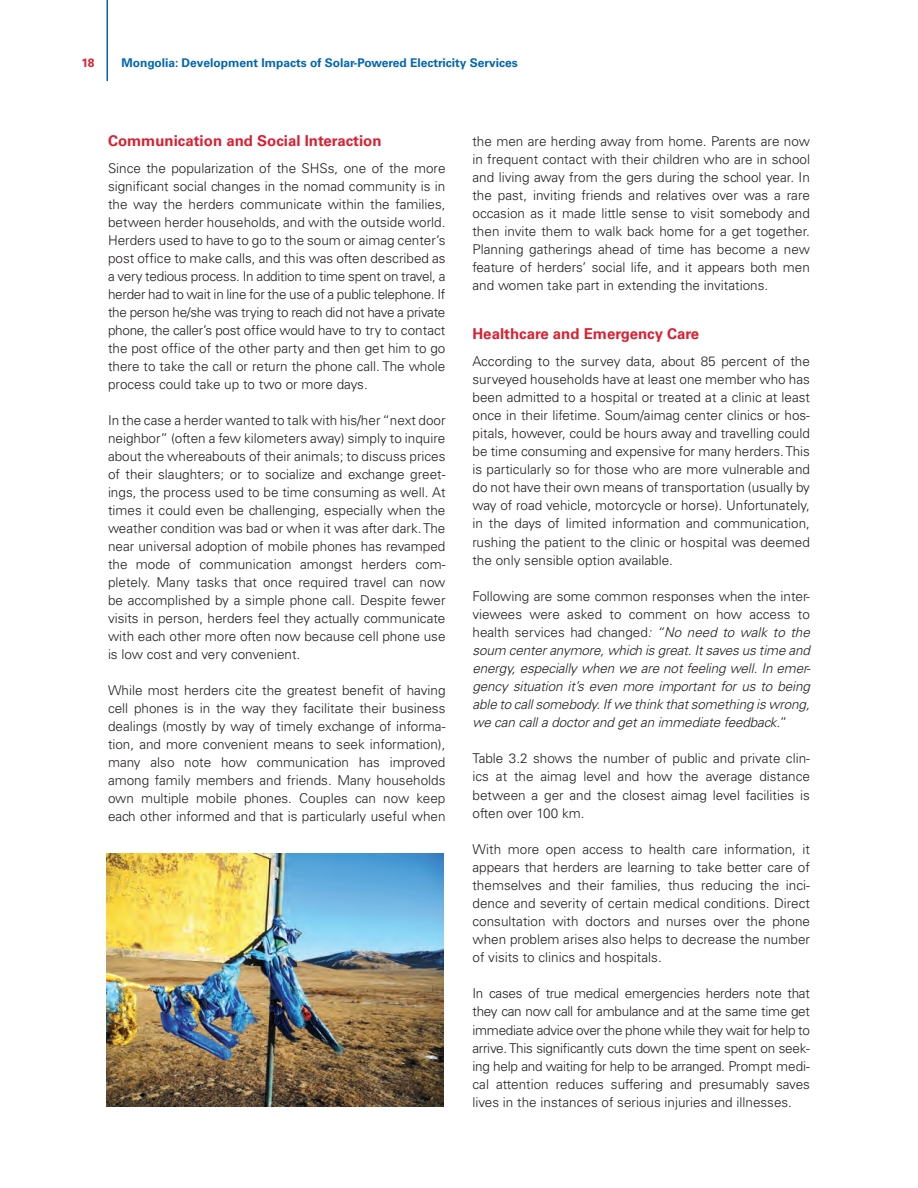
<style>
.page{position:relative;width:918px;height:1188px;background:#fff}
.page>*{position:absolute;margin:0;border:0;box-sizing:border-box;transform-origin:0 0}
.t1{font:700 15px "Univers";color:#da2031}
.t2{font:300 13.5px/18.1px "Univers";color:#231f20;text-align:justify}
.t3{font:italic 300 13.5px/18.1px "Univers";letter-spacing:-.01em;color:#231f20;text-align:justify}
.t4{font:700 12px "Univers";color:#0166b3}
.t5{font:700 12px "Univers";color:#da2031}
.s1{font-style:normal}
</style>
<div class="page">
<hr style="left:106px;top:0;width:2px;height:81px;background:#0166b3">
<img style="left:106px;top:853px;width:338px;height:254px">
<p class="t5" style="left:81px;top:56px;width:15px">18</p>
<p class="t4" style="left:122px;top:56px;width:398px">Mongolia: Development Impacts of Solar-Powered Electricity Services</p>
<p class="t1" style="left:108px;top:132px;width:275px">Communication and Social Interaction</p>
<p class="t2" style="left:108px;top:159px;width:339px">Since the popularization of the SHSs, one of the more significant social changes in the nomad community is in the way the herders communicate within the families, between herder households, and with the outside world.<br>Herders used to have to go to the soum or aimag center’s post office to make calls, and this was often described as a very tedious process. In addition to time spent on travel, a herder had to wait in line for the use of a public telephone. If the person he/she was trying to reach did not have a private phone, the caller’s post office would have to try to contact the post office of the other party and then get him to go there to take the call or return the phone call. The whole process could take up to two or more days.</p>
<p class="t2" style="left:108px;top:411px;width:339px">In the case a herder wanted to talk with his/her “next door neighbor” (often a few kilometers away) simply to inquire about the whereabouts of their animals; to discuss prices of their slaughters; or to socialize and exchange greet&shy;ings, the process used to be time consuming as well. At times it could even be challenging, especially when the weather condition was bad or when it was after dark. The near universal adoption of mobile phones has revamped the mode of communication amongst herders com&shy;pletely. Many tasks that once required travel can now be accomplished by a simple phone call. Despite fewer visits in person, herders feel they actually communicate with each other more often now because cell phone use is low cost and very convenient.</p>
<p class="t2" style="left:108px;top:681px;width:339px">While most herders cite the greatest benefit of having cell phones is in the way they facilitate their business dealings (mostly by way of timely exchange of informa&shy;tion, and more convenient means to seek information), many also note how communication has improved among family members and friends. Many households own multiple mobile phones. Couples can now keep each other informed and that is particularly useful when</p>
<p class="t2" style="left:472px;top:132px;width:339px">the men are herding away from home. Parents are now in frequent contact with their children who are in school and living away from the gers during the school year. In the past, inviting friends and relatives over was a rare occasion as it made little sense to visit somebody and then invite them to walk back home for a get together.<br>Planning gatherings ahead of time has become a new feature of herders’ social life, and it appears both men and women take part in extending the invitations.</p>
<p class="t1" style="left:472px;top:324px;width:228px">Healthcare and Emergency Care</p>
<p class="t2" style="left:472px;top:352px;width:339px">According to the survey data, about 85 percent of the surveyed households have at least one member who has been admitted to a hospital or treated at a clinic at least once in their lifetime. Soum/aimag center clinics or hos&shy;pitals, however, could be hours away and travelling could be time consuming and expensive for many herders. This is particularly so for those who are more vulnerable and do not have their own means of transportation (usually by way of road vehicle, motorcycle or horse). Unfortunately, in the days of limited information and communication, rushing the patient to the clinic or hospital was deemed the only sensible option available.</p>
<p class="t3" style="left:472px;top:587px;width:340px"><span class="s1">Following are some common responses when the inter&shy;viewees were asked to comment on how access to health services had changed</span>: “No need to walk to the soum center anymore, which is great. It saves us time and energy, especially when we are not feeling well. In emer&shy;gency situation it’s even more important for us to being able to call somebody. If we think that something is wrong, we can call a doctor and get an immediate feedback.<span class="s1">”</span></p>
<p class="t2" style="left:472px;top:750px;width:339px">Table 3.2 shows the number of public and private clin&shy;ics at the aimag level and how the average distance between a ger and the closest aimag level facilities is often over 100 km.</p>
<p class="t2" style="left:472px;top:840px;width:339px">With more open access to health care information, it appears that herders are learning to take better care of themselves and their families, thus reducing the inci&shy;dence and severity of certain medical conditions. Direct consultation with doctors and nurses over the phone when problem arises also helps to decrease the number of visits to clinics and hospitals.</p>
<p class="t2" style="left:472px;top:985px;width:339px">In cases of true medical emergencies herders note that they can now call for ambulance and at the same time get immediate advice over the phone while they wait for help to arrive. This significantly cuts down the time spent on seek&shy;ing help and waiting for help to be arranged. Prompt medi&shy;cal attention reduces suffering and presumably saves lives in the instances of serious injuries and illnesses.</p>
</div>
